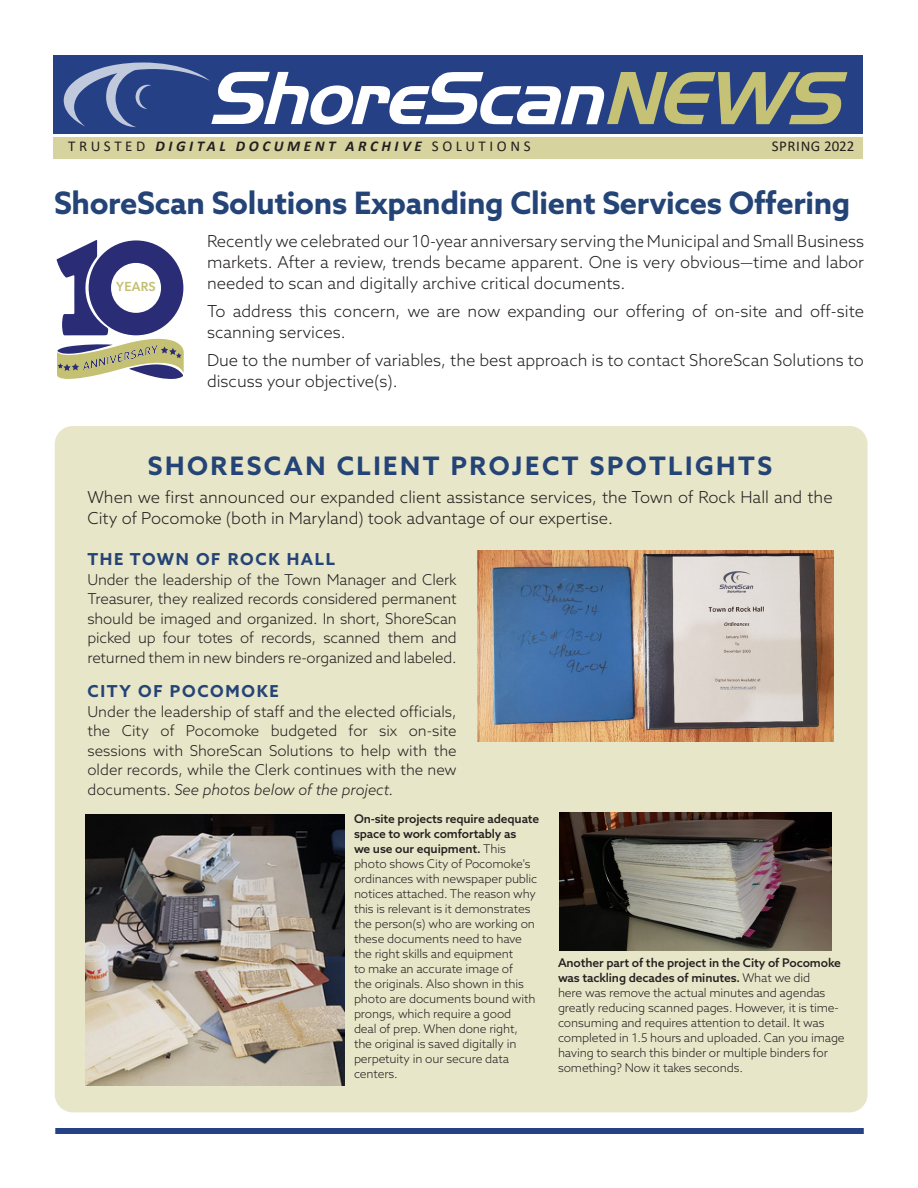
<style>
.page{position:relative;width:918px;height:1188px;background:#fff}
.page>*{position:absolute;margin:0;border:0;box-sizing:border-box;transform-origin:0 0}
.t1{font:700 30.9px "Azo Sans";letter-spacing:-.01em;color:#244477}
.t2{font:700 25.5px "Azo Sans";letter-spacing:.1em;color:#244477}
.t3{font:300 16.5px/21px "Azo Sans";color:#231f20}
.t4{font:700 16.5px "Azo Sans";letter-spacing:.1em;color:#244477}
.t5{font:300 15px/19.5px "Azo Sans";letter-spacing:-.01em;color:#231f20;text-align:justify}
.t6{font:italic 700 15px "Calibri";letter-spacing:.24em;color:#231f20}
.t7{font:15px "Calibri";letter-spacing:.04em;color:#231f20}
.t8{font:500 13.2px "Gibson";letter-spacing:.015em;color:#c4c074}
.t9{font:300 12px/15px "Azo Sans";letter-spacing:-.01em;color:#231f20}
.s1{font-weight:400;font-style:normal}
.s2{font-style:italic}
.s3{font-weight:500}
</style>
<div class="page">
<div style="left:55px;top:426px;width:813px;height:686px;background:#e8e6c8;border-radius:18px"></div>
<div style="left:53px;top:55px;width:810px;height:79px;background:#264085"></div>
<div style="left:53px;top:137px;width:810px;height:21px;background:#d6d39e"></div>
<svg style="left:64px;top:62px;width:783px;height:65px"></svg>
<div style="left:55px;top:1128px;width:809px;height:6px;background:#244285"></div>
<img style="left:477px;top:550px;width:357px;height:191px">
<img style="left:85px;top:815px;width:259px;height:271px">
<img style="left:559px;top:812px;width:273px;height:139px">
<svg style="left:57px;top:240px;width:127px;height:139px"></svg>
<p class="t6" style="left:68px;top:135px;width:464px"><span class="s1">TRUSTED</span> DIGITAL DOCUMENT ARCHIVE <span class="s1">SOLUTIONS</span></p>
<p class="t7" style="left:772px;top:136px;width:84px">SPRING 2022</p>
<p class="t1" style="left:54px;top:182px;width:798px">ShoreScan Solutions Expanding Client Services Offering</p>
<p class="t8" style="left:116px;top:279px;width:41px">YEARS</p>
<p class="t3" style="left:207px;top:230px;width:659px;text-align:justify">Recently we celebrated our 10-year anniversary serving the Municipal and Small Business markets. After a review, trends became apparent. One is very obvious—time and labor needed to scan and digitally archive critical documents.</p>
<p class="t3" style="left:207px;top:300px;width:659px">To address this concern, we are now expanding our offering of on-site and off-site scanning services.</p>
<p class="t3" style="left:207px;top:349px;width:659px">Due to the number of variables, the best approach is to contact ShoreScan Solutions to discuss your objective(s).</p>
<p class="t2" style="left:148px;top:449px;width:626px">SHORESCAN CLIENT PROJECT SPOTLIGHTS</p>
<p class="t3" style="left:87px;top:486px;width:747px">When we first announced our expanded client assistance services, the Town of Rock Hall and the<br>City of Pocomoke (both in Maryland) took advantage of our expertise.</p>
<p class="t4" style="left:87px;top:548px;width:249px">THE TOWN OF ROCK HALL</p>
<p class="t5" style="left:87px;top:569px;width:371px">Under the leadership of the Town Manager and Clerk Treasurer, they realized records considered permanent should be imaged and organized. In short, ShoreScan picked up four totes of records, scanned them and returned them in new binders re-organized and labeled.</p>
<p class="t4" style="left:87px;top:680px;width:193px">CITY OF POCOMOKE</p>
<p class="t5" style="left:87px;top:701px;width:371px">Under the leadership of staff and the elected officials, the City of Pocomoke budgeted for six on-site sessions with ShoreScan Solutions to help with the older records, while the Clerk continues with the new documents. <span class="s2">See photos below of the project.</span></p>
<p class="t9" style="left:354px;top:811px;width:187px"><span class="s3">On-site projects require adequate space to work comfortably as<br>we use our equipment.</span> This photo shows City of Pocomoke's ordinances with newspaper public notices attached. The reason why this is relevant is it demonstrates the person(s) who are working on these documents need to have the right skills and equipment<br>to make an accurate image of<br>the originals. Also shown in this photo are documents bound with prongs, which require a good<br>deal of prep. When done right,<br>the original is saved digitally in perpetuity in our secure data centers.</p>
<p class="t9" style="left:558px;top:955px;width:288px"><span class="s3">Another part of the project in the City of Pocomoke was tackling decades of minutes.</span> What we did<br>here was remove the actual minutes and agendas greatly reducing scanned pages. However, it is time&shy;consuming and requires attention to detail. It was completed in 1.5 hours and uploaded. Can you image having to search this binder or multiple binders for something? Now it takes seconds.</p>
</div>
